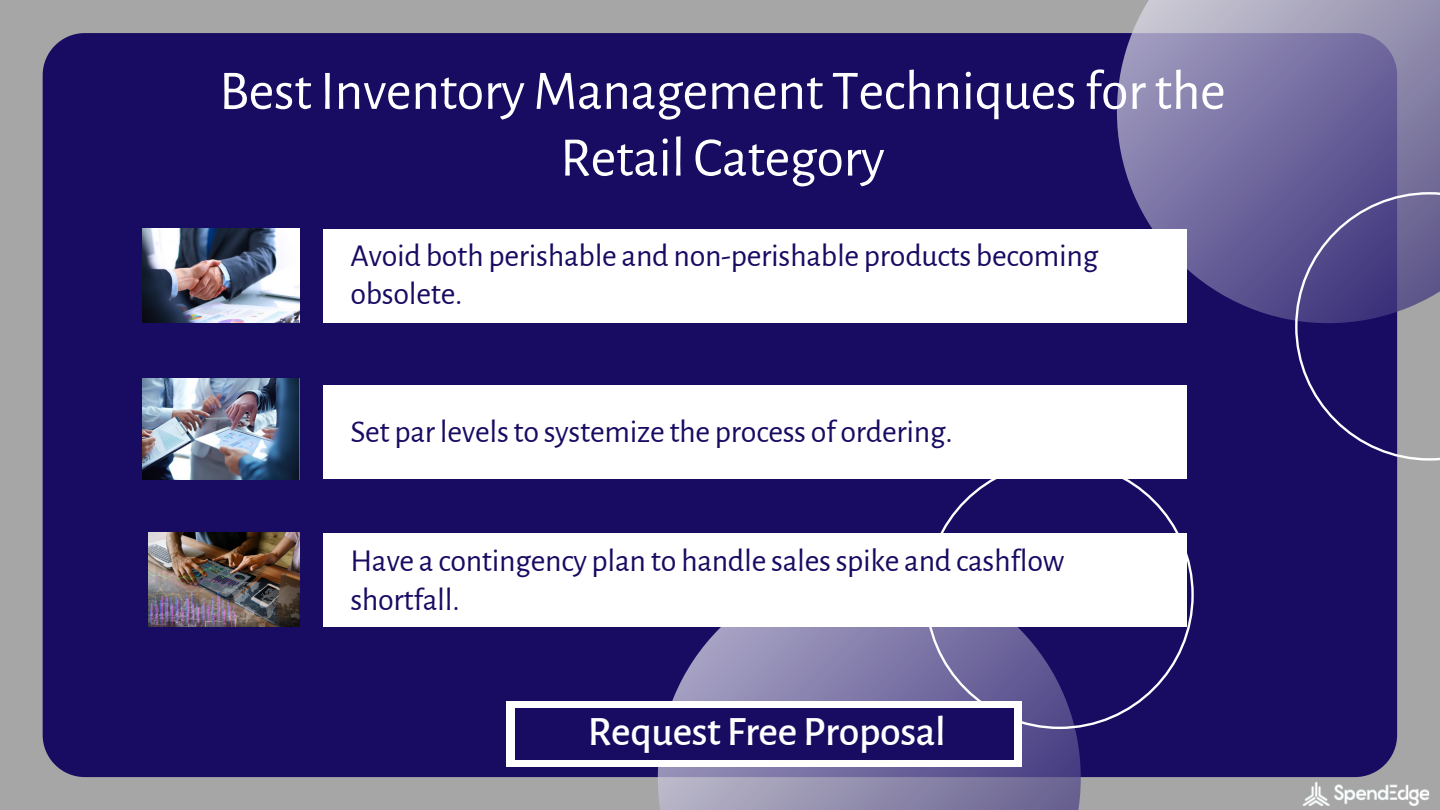
<style>
.page{position:relative;width:1440px;height:810px;background:#a6a6a6}
.page>*{position:absolute;margin:0;border:0;box-sizing:border-box;transform-origin:0 0}
.t1{font:56px/66.8px "Alegreya Sans";letter-spacing:-.01em;color:#fff;text-align:center}
.t2{font:500 42px "Alegreya Sans";letter-spacing:-.01em;color:#fff}
.t3{font:32px/38.2px "Alegreya Sans";letter-spacing:-.01em;color:#170b62}
</style>
<div class="page">
<div style="left:43px;top:33px;width:1354px;height:744px;background:#170b62;border-radius:42px"></div>
<svg style="left:1117px;top:0;width:323px;height:323px;background:#7770a1"></svg>
<svg style="left:658px;top:627px;width:423px;height:183px;background:#817ba7"></svg>
<svg style="left:925px;top:479px;width:269px;height:250px"></svg>
<svg style="left:1295px;top:192px;width:145px;height:269px"></svg>
<div style="left:324px;top:229px;width:863px;height:93px;background:#fff"></div>
<div style="left:324px;top:386px;width:863px;height:93px;background:#fff"></div>
<div style="left:324px;top:533px;width:863px;height:94px;background:#fff"></div>
<div style="left:506px;top:701px;width:516px;height:65px;background:#fff"></div>
<img style="left:1302px;top:776px;width:127px;height:30px">
<div style="left:515px;top:708px;width:499px;height:52px;background:#170b62"></div>
<img style="left:148px;top:533px;width:151px;height:94px">
<img style="left:142px;top:378px;width:157px;height:101px">
<img style="left:142px;top:229px;width:157px;height:93px">
<h1 class="t1" style="left:219px;top:59px;width:1008px">BestInventoryManagement Techniquesforthe<br>Retail Category</h1>
<p class="t3" style="left:350px;top:237px;width:750px">Avoid both perishable and non-perishable products becoming obsolete.</p>
<p class="t3" style="left:350px;top:413px;width:604px">Set parlevelsto systemize the process of ordering.</p>
<p class="t3" style="left:350px;top:543px;width:715px">Have a contingency plan to handle salesspike and cashflow shortfall.</p>
<h2 class="t2" style="left:588px;top:708px;width:360px">Request Free Proposal</h2>
</div>
